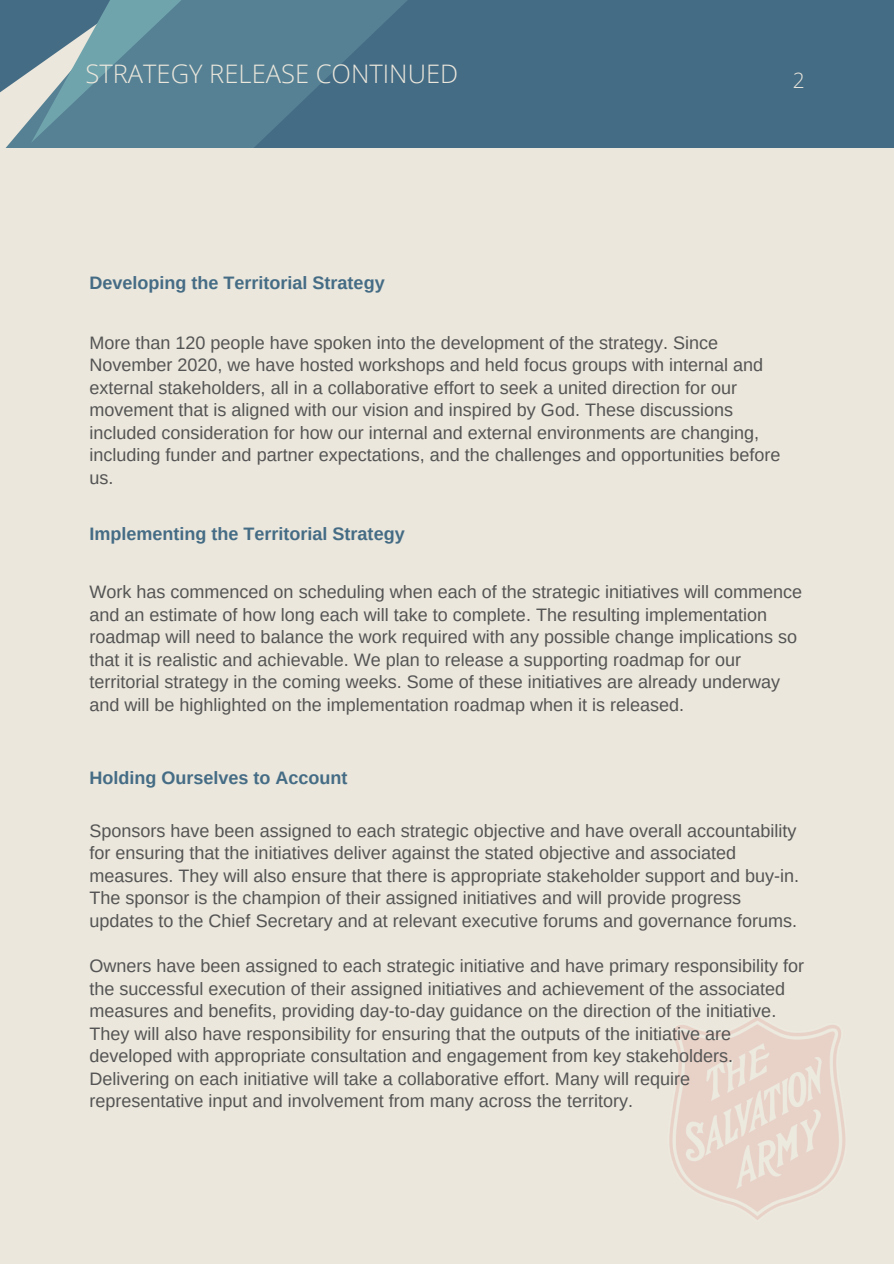
<style>
.page{position:relative;width:894px;height:1264px;background:#fff}
.page>*{position:absolute;margin:0;border:0;box-sizing:border-box;transform-origin:0 0}
.t1{font:300 25.5px "Open Sans";color:#ebe7dc}
.t2{font:300 21px "Open Sans";color:#ebe7dc}
.t3{font:18px/22.5px "Arimo";color:#545454}
.t4{font:700 18px "Arimo";color:#456c85}
</style>
<div class="page">
<div style="left:0;top:0;width:893px;height:1263px;background:#ebe7dc"></div>
<img style="left:669px;top:1017px;width:176px;height:203px">
<div style="left:0;top:0;width:893px;height:147px;background:#456c85"></div>
<svg style="left:204px;top:0;width:218px;height:148px;fill:#568194"></svg>
<svg style="left:0;top:0;width:204px;height:148px"></svg>
<p class="t1" style="left:85px;top:55px;width:374px">STRATEGY RELEASE CONTINUED</p>
<p class="t2" style="left:792px;top:65px;width:13px">2</p>
<p class="t4" style="left:89px;top:272px;width:297px">Developing the Territorial Strategy</p>
<p class="t3" style="left:89px;top:331px;width:692px">More than 120 people have spoken into the development of the strategy. Since November 2020, we have hosted workshops and held focus groups with internal and external stakeholders, all in a collaborative effort to seek a united direction for our movement that is aligned with our vision and inspired by God. These discussions included consideration for how our internal and external environments are changing, including funder and partner expectations, and the challenges and opportunities before us.</p>
<p class="t4" style="left:89px;top:524px;width:317px">Implementing the Territorial Strategy</p>
<p class="t3" style="left:89px;top:580px;width:714px">Work has commenced on scheduling when each of the strategic initiatives will commence and an estimate of how long each will take to complete. The resulting implementation roadmap will need to balance the work required with any possible change implications so that it is realistic and achievable. We plan to release a supporting roadmap for our territorial strategy in the coming weeks. Some of these initiatives are already underway and will be highlighted on the implementation roadmap when it is released.</p>
<p class="t4" style="left:89px;top:768px;width:259px">Holding Ourselves to Account</p>
<p class="t3" style="left:89px;top:819px;width:711px">Sponsors have been assigned to each strategic objective and have overall accountability for ensuring that the initiatives deliver against the stated objective and associated measures. They will also ensure that there is appropriate stakeholder support and buy-in.<br>The sponsor is the champion of their assigned initiatives and will provide progress updates to the Chief Secretary and at relevant executive forums and governance forums.</p>
<p class="t3" style="left:89px;top:954px;width:716px">Owners have been assigned to each strategic initiative and have primary responsibility for the successful execution of their assigned initiatives and achievement of the associated measures and benefits, providing day-to-day guidance on the direction of the initiative.<br>They will also have responsibility for ensuring that the outputs of the initiative are developed with appropriate consultation and engagement from key stakeholders.<br>Delivering on each initiative will take a collaborative effort. Many will require representative input and involvement from many across the territory.</p>
</div>
